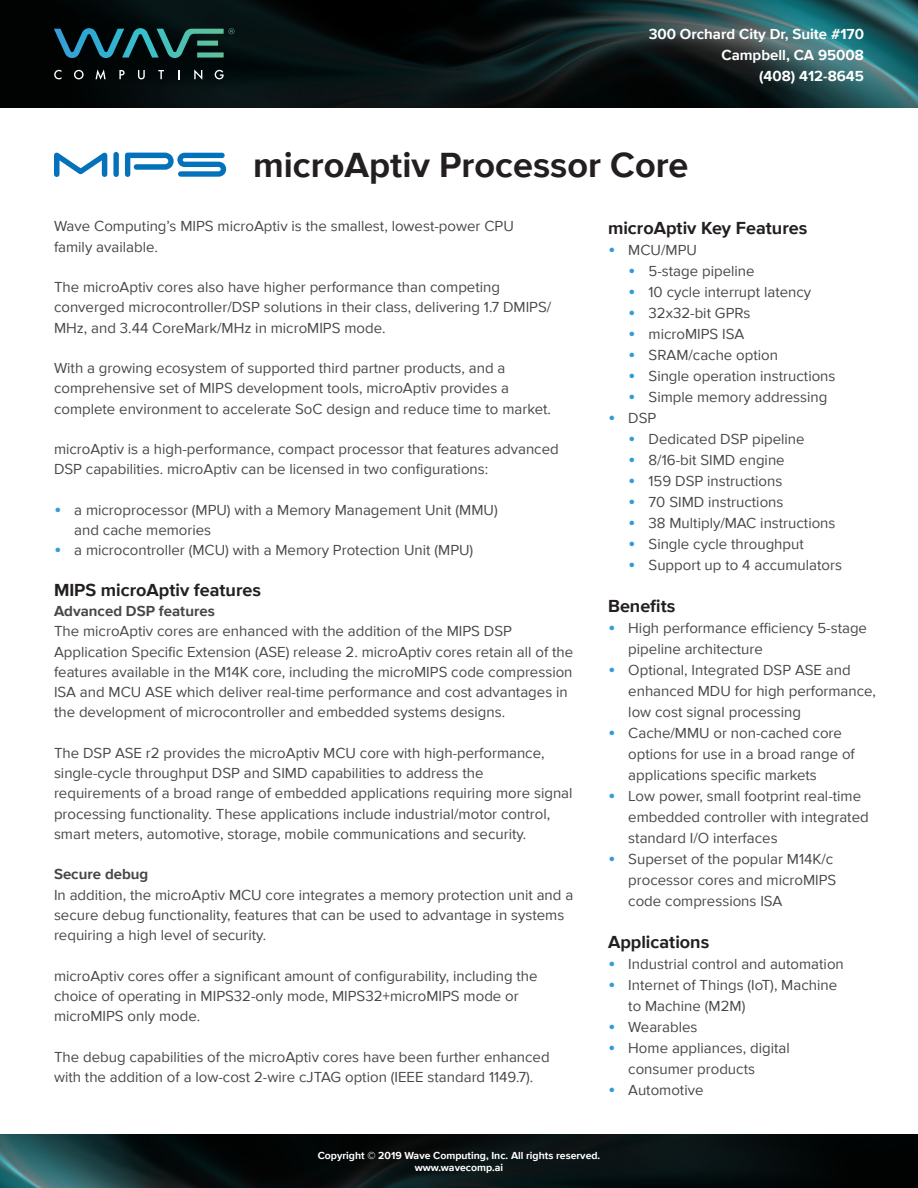
<style>
.page{position:relative;width:918px;height:1188px;background:#fff}
.page>*{position:absolute;margin:0;border:0;box-sizing:border-box;transform-origin:0 0}
.t1{font:700 36px "Proxima Nova";color:#231f20}
.t2{font:700 18px "Proxima Nova";color:#231f20}
.t3{font:15px/20.2px "Proxima Nova";color:#474747}
.t4{font:700 15px/21px "Proxima Nova";color:#fff;text-align:right}
.t5{font:700 15px "Proxima Nova";color:#474747}
.t6{font:700 10.5px/12.6px "Proxima Nova";color:#fff;text-align:center}
.s1{font-size:21px;color:#359bd6}
</style>
<div class="page">
<img style="left:0;top:1134px;width:918px;height:54px">
<img style="left:0;top:0;width:918px;height:108px">
<svg style="left:54px;top:28px;width:180px;height:30px;background:#174549"></svg>
<svg style="left:54px;top:70px;width:7px;height:9px"></svg>
<svg style="left:74px;top:70px;width:10px;height:9px"></svg>
<svg style="left:96px;top:69px;width:10px;height:11px"></svg>
<svg style="left:119px;top:70px;width:6px;height:9px"></svg>
<svg style="left:138px;top:70px;width:7px;height:9px"></svg>
<svg style="left:158px;top:70px;width:6px;height:9px"></svg>
<svg style="left:178px;top:70px;width:2px;height:9px"></svg>
<svg style="left:194px;top:69px;width:8px;height:11px"></svg>
<svg style="left:215px;top:70px;width:9px;height:9px"></svg>
<div style="left:113px;top:152px;width:6px;height:25px;background:#0372bb;border-radius:3px"></div>
<svg style="left:54px;top:152px;width:53px;height:25px"></svg>
<svg style="left:125px;top:153px;width:101px;height:24px"></svg>
<p class="t4" style="left:649px;top:23px;width:217px">300 Orchard City Dr, Suite #170<br>Campbell, CA 95008<br>(408) 412-8645</p>
<p class="t1" style="left:253px;top:138px;width:437px">microAptiv Processor Core</p>
<p class="t2" style="left:608px;top:214px;width:201px">microAptiv Key Features</p>
<p class="t3" style="left:608px;top:239px;width:90px"><span class="s1">•</span> MCU/MPU</p>
<p class="t3" style="left:628px;top:260px;width:128px"><span class="s1">•</span> 5-stage pipeline</p>
<p class="t3" style="left:628px;top:281px;width:185px"><span class="s1">•</span> 10 cycle interrupt latency</p>
<p class="t3" style="left:628px;top:302px;width:124px"><span class="s1">•</span> 32x32-bit GPRs</p>
<p class="t3" style="left:628px;top:323px;width:117px"><span class="s1">•</span> microMIPS ISA</p>
<p class="t3" style="left:628px;top:344px;width:151px"><span class="s1">•</span> SRAM/cache option</p>
<p class="t3" style="left:628px;top:365px;width:209px"><span class="s1">•</span> Single operation instructions</p>
<p class="t3" style="left:628px;top:386px;width:201px"><span class="s1">•</span> Simple memory addressing</p>
<p class="t3" style="left:608px;top:407px;width:50px"><span class="s1">•</span> DSP</p>
<p class="t3" style="left:628px;top:428px;width:178px"><span class="s1">•</span> Dedicated DSP pipeline</p>
<p class="t3" style="left:628px;top:449px;width:158px"><span class="s1">•</span> 8/16-bit SIMD engine</p>
<p class="t3" style="left:628px;top:470px;width:156px"><span class="s1">•</span> 159 DSP instructions</p>
<p class="t3" style="left:628px;top:491px;width:157px"><span class="s1">•</span> 70 SIMD instructions</p>
<p class="t3" style="left:628px;top:512px;width:209px"><span class="s1">•</span> 38 Multiply/MAC instructions</p>
<p class="t3" style="left:628px;top:533px;width:177px"><span class="s1">•</span> Single cycle throughput</p>
<p class="t3" style="left:628px;top:554px;width:215px"><span class="s1">•</span> Support up to 4 accumulators</p>
<p class="t2" style="left:608px;top:592px;width:69px">Benefits</p>
<p class="t3" style="left:628px;top:617px;width:240px;line-height:21px;text-indent:-20px"><span class="s1">•</span> High performance efficiency 5-stage pipeline architecture</p>
<p class="t3" style="left:628px;top:659px;width:249px;line-height:21px;text-indent:-20px"><span class="s1">•</span> Optional, Integrated DSP ASE and enhanced MDU for high performance, low cost signal processing</p>
<p class="t3" style="left:628px;top:722px;width:228px;line-height:21px;text-indent:-20px"><span class="s1">•</span> Cache/MMU or non-cached core options for use in a broad range of applications specific markets</p>
<p class="t3" style="left:628px;top:785px;width:242px;line-height:21px;text-indent:-20px"><span class="s1">•</span> Low power, small footprint real-time embedded controller with integrated standard I/O interfaces</p>
<p class="t3" style="left:628px;top:848px;width:210px;line-height:21px;text-indent:-20px"><span class="s1">•</span> Superset of the popular M14K/c processor cores and microMIPS code compressions ISA</p>
<p class="t2" style="left:608px;top:928px;width:103px">Applications</p>
<p class="t3" style="left:608px;top:953px;width:237px"><span class="s1">•</span> Industrial control and automation</p>
<p class="t3" style="left:628px;top:974px;width:210px;line-height:21px;text-indent:-20px"><span class="s1">•</span> Internet of Things (IoT), Machine to Machine (M2M)</p>
<p class="t3" style="left:608px;top:1016px;width:91px"><span class="s1">•</span> Wearables</p>
<p class="t3" style="left:628px;top:1037px;width:163px;line-height:21px;text-indent:-20px"><span class="s1">•</span> Home appliances, digital consumer products</p>
<p class="t3" style="left:608px;top:1079px;width:97px"><span class="s1">•</span> Automotive</p>
<p class="t3" style="left:54px;top:216px;width:461px">Wave Computing’s MIPS microAptiv is the smallest, lowest-power CPU family available.</p>
<p class="t3" style="left:54px;top:276px;width:499px">The microAptiv cores also have higher performance than competing converged microcontroller/DSP solutions in their class, delivering 1.7 DMIPS/<br>MHz, and 3.44 CoreMark/MHz in microMIPS mode.</p>
<p class="t3" style="left:54px;top:357px;width:499px">With a growing ecosystem of supported third partner products, and a comprehensive set of MIPS development tools, microAptiv provides a complete environment to accelerate SoC design and reduce time to market.</p>
<p class="t3" style="left:54px;top:438px;width:506px">microAptiv is a high-performance, compact processor that features advanced<br>DSP capabilities. microAptiv can be licensed in two configurations:</p>
<p class="t3" style="left:74px;top:499px;width:425px;text-indent:-20px"><span class="s1">•</span> a microprocessor (MPU) with a Memory Management Unit (MMU) and cache memories</p>
<p class="t3" style="left:54px;top:540px;width:421px"><span class="s1">•</span> a microcontroller (MCU) with a Memory Protection Unit (MPU)</p>
<p class="t2" style="left:54px;top:576px;width:209px">MIPS microAptiv features</p>
<p class="t5" style="left:54px;top:600px;width:162px">Advanced DSP features</p>
<p class="t3" style="left:54px;top:621px;width:521px">The microAptiv cores are enhanced with the addition of the MIPS DSP Application Specific Extension (ASE) release 2. microAptiv cores retain all of the features available in the M14K core, including the microMIPS code compression ISA and MCU ASE which deliver real-time performance and cost advantages in the development of microcontroller and embedded systems designs.</p>
<p class="t3" style="left:54px;top:742px;width:520px">The DSP ASE r2 provides the microAptiv MCU core with high-performance, single-cycle throughput DSP and SIMD capabilities to address the requirements of a broad range of embedded applications requiring more signal processing functionality. These applications include industrial/motor control, smart meters, automotive, storage, mobile communications and security.</p>
<p class="t5" style="left:54px;top:863px;width:96px">Secure debug</p>
<p class="t3" style="left:54px;top:884px;width:521px">In addition, the microAptiv MCU core integrates a memory protection unit and a secure debug functionality, features that can be used to advantage in systems requiring a high level of security.</p>
<p class="t3" style="left:54px;top:965px;width:485px">microAptiv cores offer a significant amount of configurability, including the choice of operating in MIPS32-only mode, MIPS32+microMIPS mode or microMIPS only mode.</p>
<p class="t3" style="left:54px;top:1046px;width:497px">The debug capabilities of the microAptiv cores have been further enhanced with the addition of a low-cost 2-wire cJTAG option (IEEE standard 1149.7).</p>
<p class="t6" style="left:318px;top:1149px;width:284px">Copyright © 2019 Wave Computing, Inc. All rights reserved. www.wavecomp.ai</p>
</div>
